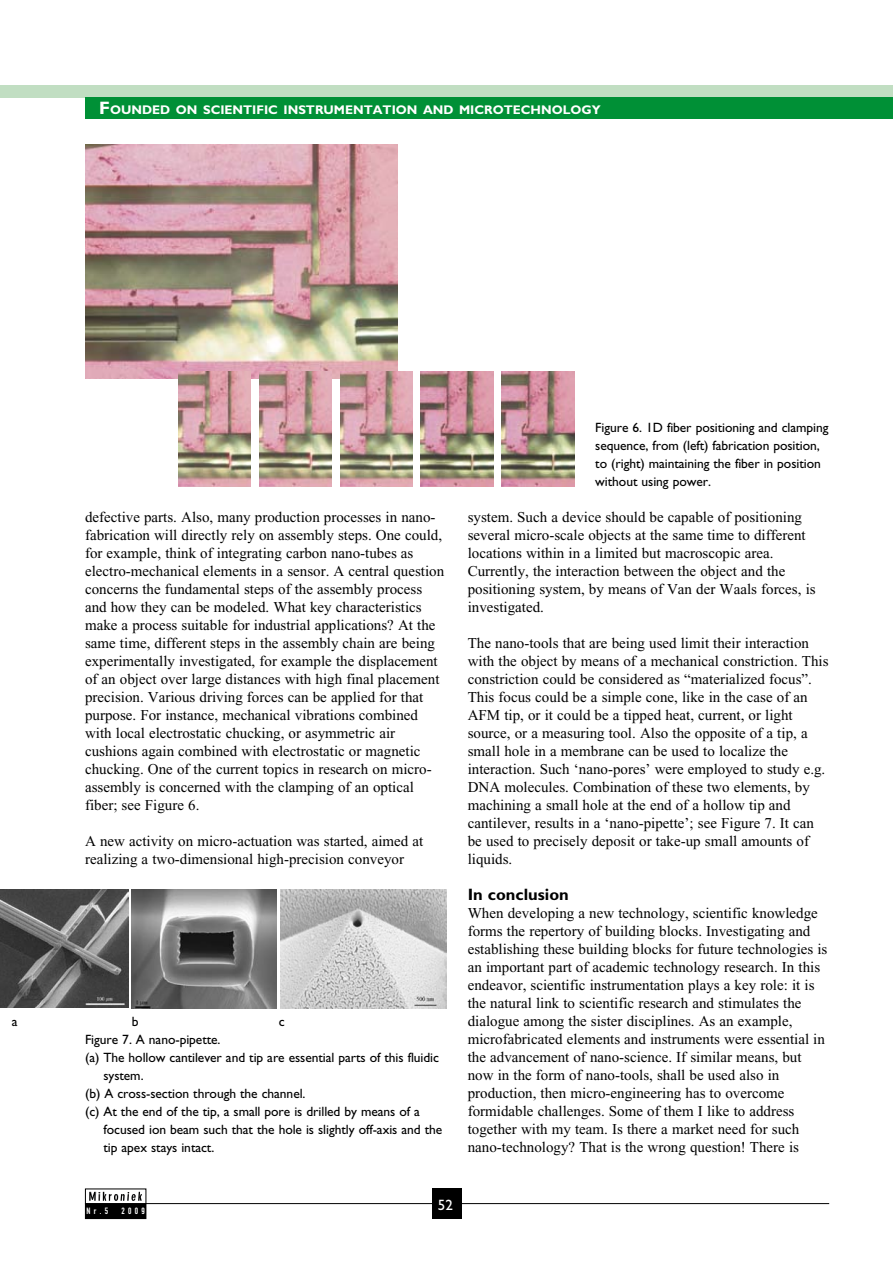
<style>
.page{position:relative;width:893px;height:1263px;background:#fff}
.page>*{position:absolute;margin:0;border:0;box-sizing:border-box;transform-origin:0 0}
.t1{font:700 16.5px "Gill Sans";color:#000}
.t2{font:15px/18px "Times New Roman";color:#000}
.t3{font:15px "Gill Sans";color:#fff}
.t4{font:13.5px/18px "Gill Sans";letter-spacing:-.005em;color:#000}
.t5{font:700 12.6px "Gill Sans";color:#fff}
.t6{font:9px "DIN Engschrift Alternate";letter-spacing:.37em;color:#fff}
.s1{font-size:18px}
</style>
<div class="page">
<div style="left:0;top:85px;width:893px;height:13px;background:#c1dec2"></div>
<div style="left:85px;top:98px;width:808px;height:21px;background:#009036"></div>
<hr style="left:85px;top:1203px;width:744px;height:1px;background:#000">
<svg style="left:89px;top:1192px;width:53px;height:9px"></svg>
<div style="left:85px;top:1204px;width:61px;height:14px;background:#000"></div>
<div style="left:85px;top:1203px;width:61px;height:16px;border:1px solid #000"></div>
<div style="left:432px;top:1188px;width:29px;height:31px;background:#000"></div>
<img style="left:0;top:889px;width:128px;height:118px">
<img style="left:132px;top:889px;width:145px;height:119px">
<img style="left:280px;top:889px;width:166px;height:119px">
<img style="left:85px;top:144px;width:312px;height:234px">
<img style="left:179px;top:371px;width:72px;height:115px">
<img style="left:259px;top:371px;width:73px;height:115px">
<img style="left:340px;top:371px;width:72px;height:115px">
<img style="left:421px;top:371px;width:72px;height:115px">
<img style="left:502px;top:371px;width:72px;height:115px">
<p class="t5" style="left:99px;top:102px;width:503px"><span class="s1">F</span>OUNDED ON SCIENTIFIC INSTRUMENTATION AND MICROTECHNOLOGY</p>
<p class="t2" style="left:85px;top:508px;width:361px">defective parts. Also, many production processes in nano&shy;fabrication will directly rely on assembly steps. One could, for example, think of integrating carbon nano-tubes as electro-mechanical elements in a sensor. A central question concerns the fundamental steps of the assembly process and how they can be modeled. What key characteristics make a process suitable for industrial applications? At the same time, different steps in the assembly chain are being experimentally investigated, for example the displacement of an object over large distances with high final placement precision. Various driving forces can be applied for that purpose. For instance, mechanical vibrations combined with local electrostatic chucking, or asymmetric air cushions again combined with electrostatic or magnetic chucking. One of the current topics in research on micro&shy;assembly is concerned with the clamping of an optical fiber; see Figure 6.</p>
<p class="t2" style="left:85px;top:832px;width:340px">A new activity on micro-actuation was started, aimed at realizing a two-dimensional high-precision conveyor</p>
<p class="t4" style="left:12px;top:1013px;width:7px">a</p>
<p class="t4" style="left:132px;top:1013px;width:8px">b</p>
<p class="t4" style="left:279px;top:1013px;width:7px">c</p>
<p class="t4" style="left:85px;top:1031px;width:137px">Figure 7. A nano-pipette.</p>
<p class="t4" style="left:85px;top:1049px;width:356px">(a) The hollow cantilever and tip are essential parts of this fluidic</p>
<p class="t4" style="left:103px;top:1067px;width:42px">system.</p>
<p class="t4" style="left:85px;top:1085px;width:222px">(b) A cross-section through the channel.</p>
<p class="t4" style="left:85px;top:1103px;width:336px">(c) At the end of the tip, a small pore is drilled by means of a</p>
<p class="t4" style="left:104px;top:1121px;width:340px">focused ion beam such that the hole is slightly off-axis and the</p>
<p class="t4" style="left:104px;top:1139px;width:112px">tip apex stays intact.</p>
<p class="t4" style="left:595px;top:419px;width:235px">Figure 6. 1D fiber positioning and clamping sequence, from (left) fabrication position, to (right) maintaining the fiber in position without using power.</p>
<p class="t2" style="left:468px;top:508px;width:349px">system. Such a device should be capable of positioning several micro-scale objects at the same time to different locations within in a limited but macroscopic area.<br>Currently, the interaction between the object and the positioning system, by means of Van der Waals forces, is investigated.</p>
<p class="t2" style="left:468px;top:634px;width:362px">The nano-tools that are being used limit their interaction with the object by means of a mechanical constriction. This constriction could be considered as “materialized focus”.<br>This focus could be a simple cone, like in the case of an AFM tip, or it could be a tipped heat, current, or light source, or a measuring tool. Also the opposite of a tip, a small hole in a membrane can be used to localize the interaction. Such ‘nano-pores’ were employed to study e.g.<br>DNA molecules. Combination of these two elements, by machining a small hole at the end of a hollow tip and cantilever, results in a ‘nano-pipette’; see Figure 7. It can be used to precisely deposit or take-up small amounts of liquids.</p>
<p class="t1" style="left:468px;top:885px;width:103px">In conclusion</p>
<p class="t2" style="left:468px;top:904px;width:361px">When developing a new technology, scientific knowledge forms the repertory of building blocks. Investigating and establishing these building blocks for future technologies is an important part of academic technology research. In this endeavor, scientific instrumentation plays a key role: it is the natural link to scientific research and stimulates the dialogue among the sister disciplines. As an example, microfabricated elements and instruments were essential in the advancement of nano-science. If similar means, but now in the form of nano-tools, shall be used also in production, then micro-engineering has to overcome formidable challenges. Some of them I like to address together with my team. Is there a market need for such nano-technology? That is the wrong question! There is</p>
<p class="t6" style="left:87px;top:1205px;width:23px">Nr.5</p>
<p class="t6" style="left:121px;top:1205px;width:25px">2009</p>
<p class="t3" style="left:438px;top:1196px;width:16px">52</p>
</div>
